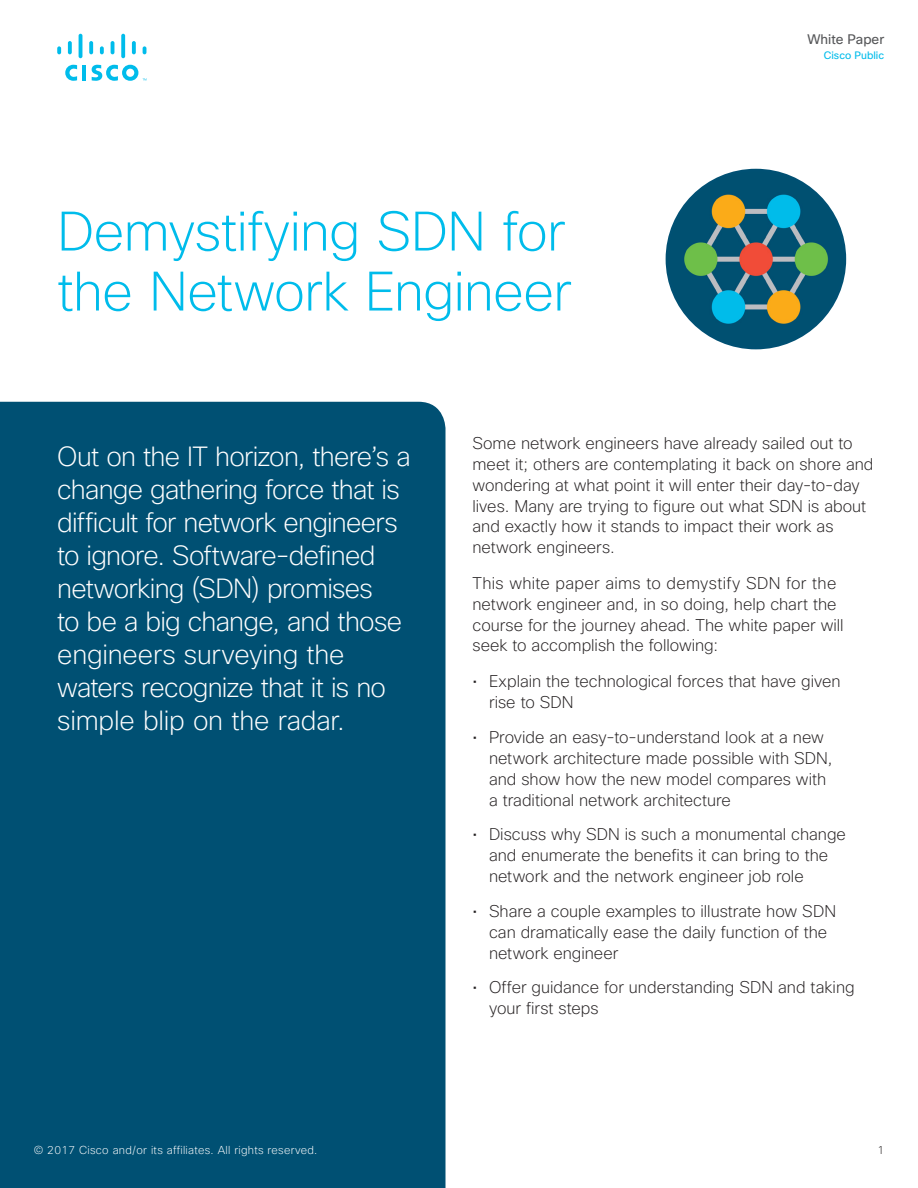
<style>
.page{position:relative;width:918px;height:1188px;background:#fff}
.page>*{position:absolute;margin:0;border:0;box-sizing:border-box;transform-origin:0 0}
.t1{font:200 54px/60px "Cisco Sans";letter-spacing:-.01em;color:#00bceb}
.t2{font:200 27px/33px "Cisco Sans";letter-spacing:-.025em;color:#fff}
.t3{font:200 16.5px/21px "Cisco Sans";color:#231f20}
.t4{font:13.5px "Cisco Sans";color:#57585a}
.t5{font:200 11.25px "Cisco Sans";letter-spacing:.025em;color:#fff}
.t6{font:200 11.25px "Cisco Sans";color:#231f20}
.t7{font:10.5px "Cisco Sans";color:#00bceb}
</style>
<div class="page">
<div style="left:0;top:402px;width:446px;height:786px;background:#005073"></div>
<hr style="left:82px;top:65px;width:4px;height:16px;background:#00bceb">
<svg style="left:65px;top:65px;width:12px;height:16px"></svg>
<svg style="left:57px;top:46px;width:4px;height:8px"></svg>
<svg style="left:68px;top:41px;width:4px;height:13px"></svg>
<hr style="left:79px;top:34px;width:3px;height:24px;background:#00bceb;border-radius:2px">
<svg style="left:89px;top:41px;width:4px;height:13px"></svg>
<svg style="left:100px;top:46px;width:4px;height:8px"></svg>
<svg style="left:111px;top:41px;width:3px;height:13px"></svg>
<svg style="left:121px;top:34px;width:4px;height:24px"></svg>
<svg style="left:132px;top:41px;width:4px;height:13px"></svg>
<svg style="left:143px;top:46px;width:3px;height:8px"></svg>
<svg style="left:92px;top:65px;width:54px;height:16px"></svg>
<div style="left:666px;top:169px;width:180px;height:180px;background:#005073;border-radius:50%"></div>
<img style="left:668px;top:172px;width:175px;height:175px;border-radius:87px">
<h1 class="t1" style="left:57px;top:203px;width:516px">Demystifying SDN for the Network Engineer</h1>
<p class="t4" style="left:808px;top:31px;width:78px">White Paper</p>
<p class="t7" style="left:824px;top:48px;width:62px">Cisco Public</p>
<p class="t2" style="left:57px;top:441px;width:355px">Out on the IT horizon, there’s a change gathering force that is difficult for network engineers to ignore. Software-defined networking (SDN) promises<br>to be a big change, and those engineers surveying the waters recognize that it is no simple blip on the radar.</p>
<p class="t3" style="left:472px;top:434px;width:403px">Some network engineers have already sailed out to meet it; others are contemplating it back on shore and wondering at what point it will enter their day-to-day lives. Many are trying to figure out what SDN is about and exactly how it stands to impact their work as network engineers.</p>
<p class="t3" style="left:472px;top:573px;width:373px">This white paper aims to demystify SDN for the network engineer and, in so doing, help chart the course for the journey ahead. The white paper will seek to accomplish the following:</p>
<p class="t3" style="left:489px;top:672px;width:353px;text-indent:-16px">• Explain the technological forces that have given rise to SDN</p>
<p class="t3" style="left:489px;top:727px;width:345px;text-indent:-16px">• Provide an easy-to-understand look at a new network architecture made possible with SDN, and show how the new model compares with a traditional network architecture</p>
<p class="t3" style="left:489px;top:825px;width:359px;text-indent:-16px">• Discuss why SDN is such a monumental change and enumerate the benefits it can bring to the network and the network engineer job role</p>
<p class="t3" style="left:489px;top:901px;width:349px;text-indent:-16px">• Share a couple examples to illustrate how SDN can dramatically ease the daily function of the network engineer</p>
<p class="t3" style="left:489px;top:978px;width:367px;text-indent:-16px">• Offer guidance for understanding SDN and taking your first steps</p>
<p class="t5" style="left:34px;top:1143px;width:285px">© 2017 Cisco and/or its affiliates. All rights reserved.</p>
<p class="t6" style="left:878px;top:1143px;width:8px">1</p>
</div>
